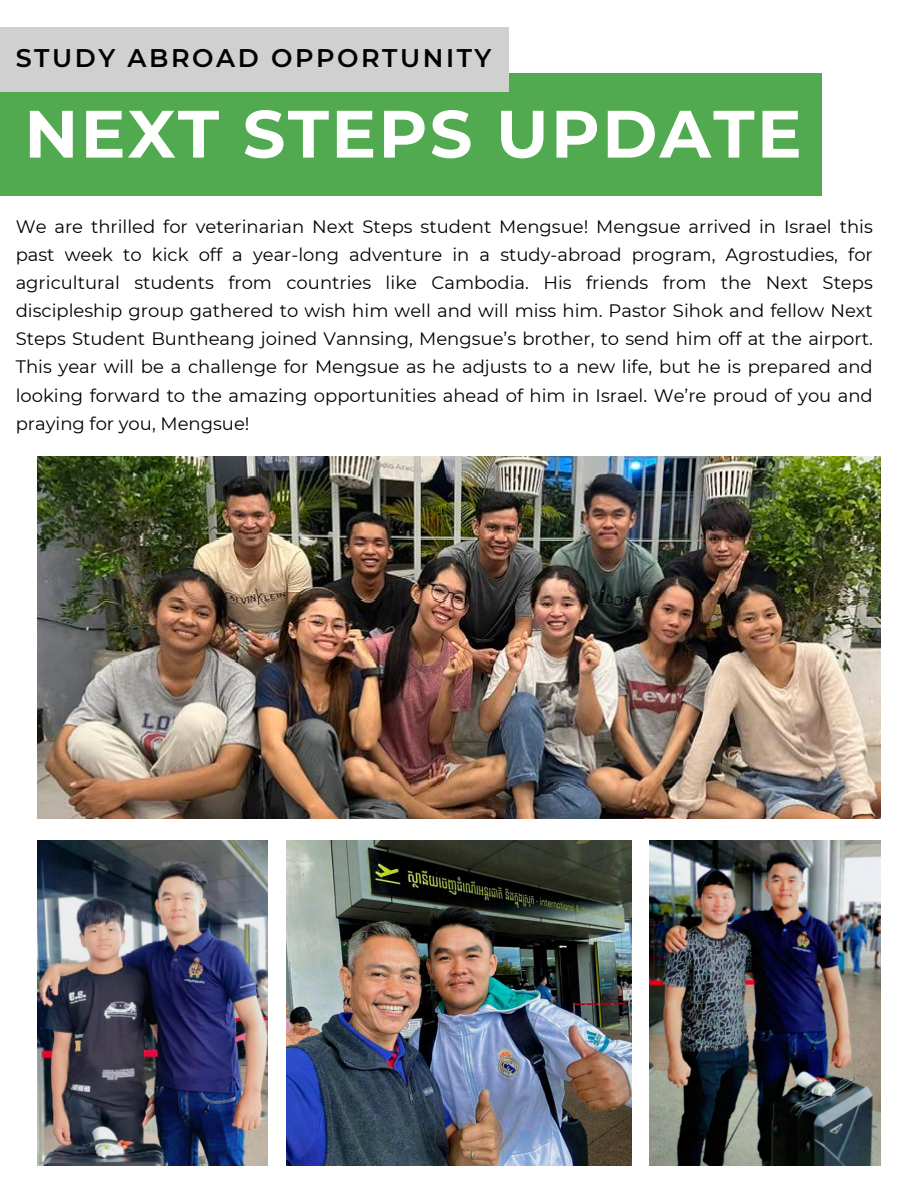
<style>
.page{position:relative;width:918px;height:1188px;background:#fff}
.page>*{position:absolute;margin:0;border:0;box-sizing:border-box;transform-origin:0 0}
.t1{font:700 66.75px "Montserrat";letter-spacing:.035em;color:#fff}
.t2{font:600 25.5px "Montserrat";letter-spacing:.1em;color:#000}
.t3{font:18px/28.2px "Montserrat";color:#000;text-align:justify}
</style>
<div class="page">
<div style="left:0;top:74px;width:822px;height:122px;background:#51aa4f"></div>
<div style="left:0;top:28px;width:508px;height:64px;background:#d0d0d0"></div>
<img style="left:37px;top:456px;width:844px;height:363px">
<img style="left:37px;top:840px;width:231px;height:325px">
<img style="left:286px;top:840px;width:346px;height:325px">
<img style="left:650px;top:840px;width:230px;height:325px">
<p class="t2" style="left:16px;top:43px;width:477px">STUDY ABROAD OPPORTUNITY</p>
<p class="t1" style="left:24px;top:93px;width:779px">NEXT STEPS UPDATE</p>
<p class="t3" style="left:16px;top:212px;width:859px">We are thrilled for veterinarian Next Steps student Mengsue! Mengsue arrived in Israel this past week to kick off a year-long adventure in a study-abroad program, Agrostudies, for agricultural students from countries like Cambodia. His friends from the Next Steps discipleship group gathered to wish him well and will miss him. Pastor Sihok and fellow Next Steps Student Buntheang joined Vannsing, Mengsue’s brother, to send him off at the airport.<br>This year will be a challenge for Mengsue as he adjusts to a new life, but he is prepared and looking forward to the amazing opportunities ahead of him in Israel. We’re proud of you and praying for you, Mengsue!</p>
</div>
